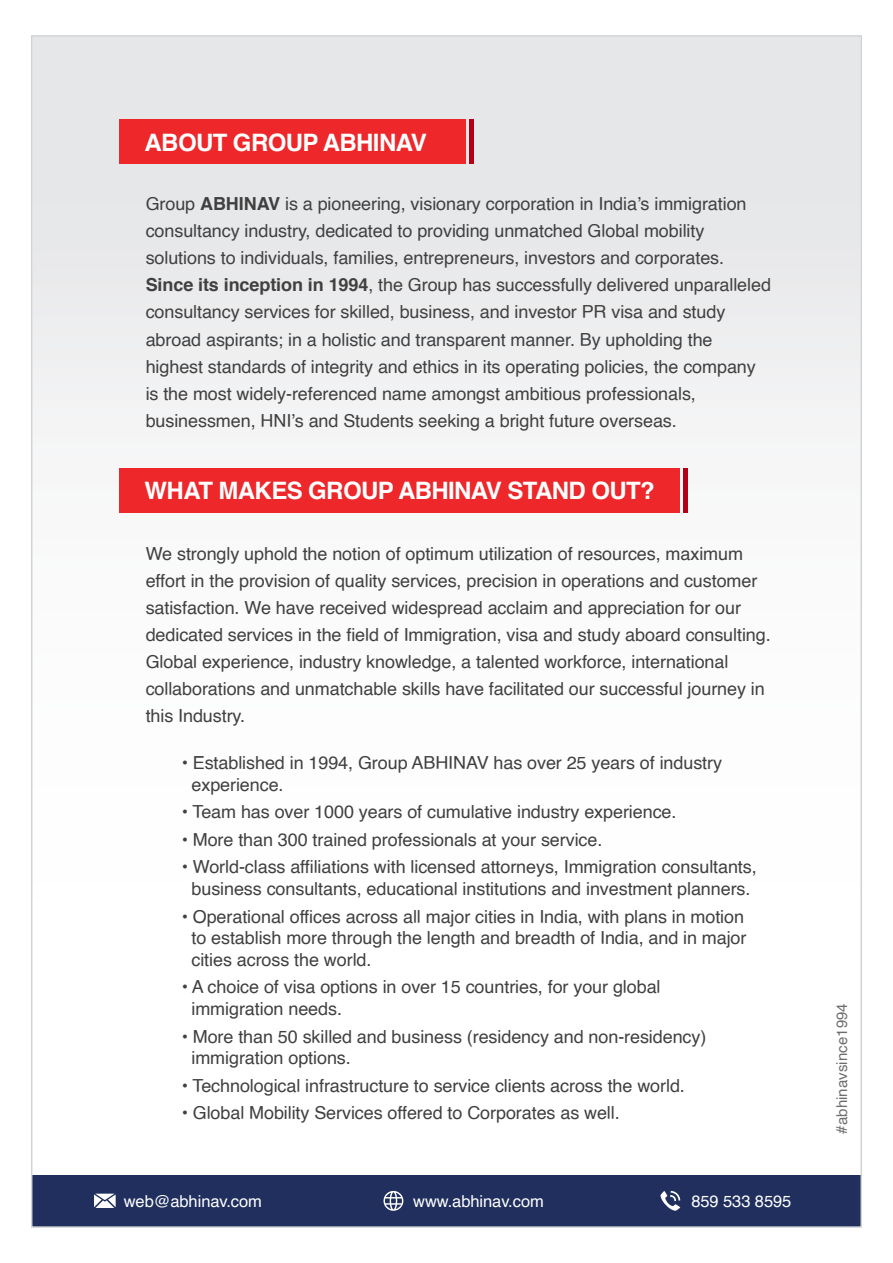
<style>
.page{position:relative;width:893px;height:1263px;background:#fff}
.page>*{position:absolute;margin:0;border:0;box-sizing:border-box;transform-origin:0 0}
.t1{font:700 24px "Helvetica";letter-spacing:-.025em;color:#fff}
.t2{font:18px/27px "Helvetica";letter-spacing:-.005em;color:#404041}
.t3{font:16.5px "Helvetica";letter-spacing:-.005em;color:#fff}
.t4{font:15px "Helvetica";letter-spacing:.005em;color:#6d6e70}
.s1{font-weight:700}
</style>
<div class="page">
<svg style="left:34px;top:38px;width:825px;height:475px"></svg>
<div style="left:120px;top:468px;width:560px;height:45px;background:#ed272a"></div>
<div style="left:683px;top:468px;width:5px;height:45px;background:#b20016"></div>
<div style="left:120px;top:119px;width:346px;height:45px;background:#ed272a"></div>
<div style="left:32px;top:1175px;width:828px;height:52px;background:#202f5e"></div>
<svg style="left:94px;top:1193px;width:22px;height:15px"></svg>
<svg style="left:660px;top:1191px;width:20px;height:20px"></svg>
<svg style="left:383px;top:1191px;width:21px;height:20px"></svg>
<div style="left:469px;top:119px;width:5px;height:45px;background:#b20016"></div>
<h1 class="t1" style="left:145px;top:124px;width:284px">ABOUT GROUP ABHINAV</h1>
<p class="t2" style="left:146px;top:191px;width:627px">Group <span class="s1">ABHINAV</span> is a pioneering, visionary corporation in India’s immigration consultancy industry, dedicated to providing unmatched Global mobility solutions to individuals, families, entrepreneurs, investors and corporates.<br><span class="s1">Since its inception in 1994</span>, the Group has successfully delivered unparalleled consultancy services for skilled, business, and investor PR visa and study abroad aspirants; in a holistic and transparent manner. By upholding the highest standards of integrity and ethics in its operating policies, the company is the most widely-referenced name amongst ambitious professionals, businessmen, HNI’s and Students seeking a bright future overseas.</p>
<h1 class="t1" style="left:145px;top:472px;width:512px">WHAT MAKES GROUP ABHINAV STAND OUT?</h1>
<p class="t2" style="left:146px;top:541px;width:627px">We strongly uphold the notion of optimum utilization of resources, maximum effort in the provision of quality services, precision in operations and customer satisfaction. We have received widespread acclaim and appreciation for our dedicated services in the field of Immigration, visa and study aboard consulting.<br>Global experience, industry knowledge, a talented workforce, international collaborations and unmatchable skills have facilitated our successful journey in this Industry.</p>
<p class="t2" style="left:191px;top:752px;width:532px;line-height:21.6px;text-indent:-10px">• Established in 1994, Group ABHINAV has over 25 years of industry experience.</p>
<p class="t2" style="left:182px;top:799px;width:496px">• Team has over 1000 years of cumulative industry experience.</p>
<p class="t2" style="left:182px;top:826px;width:422px">• More than 300 trained professionals at your service.</p>
<p class="t2" style="left:182px;top:857px;width:577px;line-height:21.6px;text-align:center">• World-class affiliations with licensed attorneys, Immigration consultants, business consultants, educational institutions and investment planners.</p>
<p class="t2" style="left:191px;top:906px;width:557px;line-height:21.6px;text-indent:-10px">• Operational offices across all major cities in India, with plans in motion to establish more through the length and breadth of India, and in major cities across the world.</p>
<p class="t2" style="left:191px;top:977px;width:471px;line-height:21.6px;text-indent:-10px">• A choice of visa options in over 15 countries, for your global immigration needs.</p>
<p class="t2" style="left:191px;top:1026px;width:516px;line-height:21.6px;text-indent:-10px">• More than 50 skilled and business (residency and non-residency) immigration options.</p>
<p class="t2" style="left:182px;top:1072px;width:505px">• Technological infrastructure to service clients across the world.</p>
<p class="t2" style="left:182px;top:1100px;width:440px">• Global Mobility Services offered to Corporates as well.</p>
<p class="t3" style="left:124px;top:1189px;width:140px">web@abhinav.com</p>
<p class="t3" style="left:413px;top:1189px;width:132px">www.abhinav.com</p>
<p class="t3" style="left:691px;top:1189px;width:102px">859 533 8595</p>
<p class="t4" style="left:830px;top:1133px;width:132px;rotate:-90deg">#abhinavsince1994</p>
</div>
